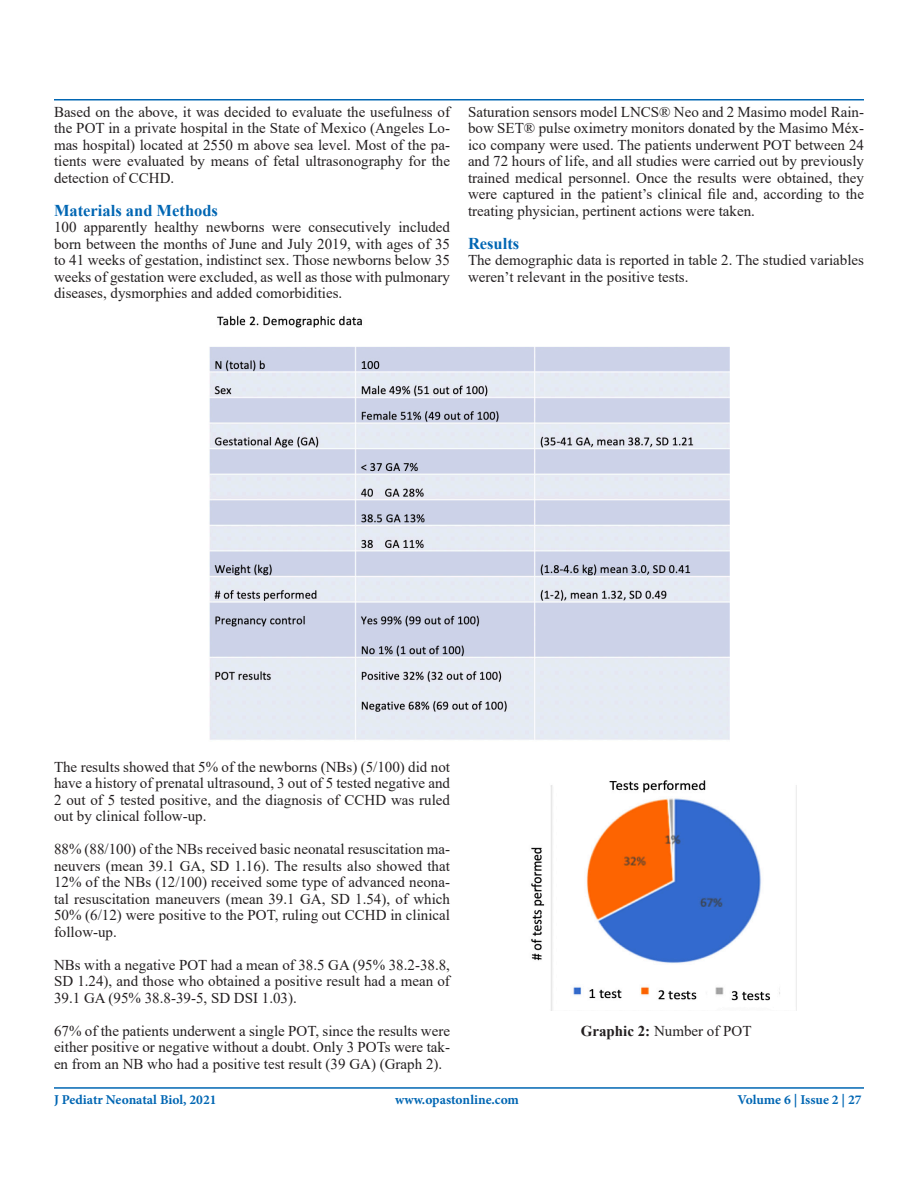
<style>
.page{position:relative;width:918px;height:1188px;background:#fff}
.page>*{position:absolute;margin:0;border:0;box-sizing:border-box;transform-origin:0 0}
.t1{font:700 16.5px "Times New Roman";color:#0166b3}
.t2{font:15px/16.5px "Times New Roman";color:#231f20;text-align:justify}
.t3{font:700 13.5px "Minion Pro";color:#0166b3}
.s1{font-weight:700}
</style>
<div class="page">
<hr style="left:54px;top:99px;width:810px;height:1px;background:#0166b3">
<hr style="left:54px;top:1087px;width:810px;height:2px;background:#0166b3">
<img style="left:531px;top:780px;width:249px;height:231px">
<img style="left:209px;top:315px;width:521px;height:425px">
<p class="t2" style="left:54px;top:103px;width:398px">Based on the above, it was decided to evaluate the usefulness of the POT in a private hospital in the State of Mexico (Angeles Lo&shy;mas hospital) located at 2550 m above sea level. Most of the pa&shy;tients were evaluated by means of fetal ultrasonography for the detection of CCHD.</p>
<p class="t1" style="left:54px;top:198px;width:166px">Materials and Methods</p>
<p class="t2" style="left:54px;top:218px;width:398px">100 apparently healthy newborns were consecutively included born between the months of June and July 2019, with ages of 35 to 41 weeks of gestation, indistinct sex. Those newborns below 35 weeks of gestation were excluded, as well as those with pulmonary diseases, dysmorphies and added comorbidities.</p>
<p class="t2" style="left:468px;top:103px;width:398px">Saturation sensors model LNCS® Neo and 2 Masimo model Rain&shy;bow SET® pulse oximetry monitors donated by the Masimo Méx&shy;ico company were used. The patients underwent POT between 24 and 72 hours of life, and all studies were carried out by previously trained medical personnel. Once the results were obtained, they were captured in the patient’s clinical file and, according to the treating physician, pertinent actions were taken.</p>
<p class="t1" style="left:468px;top:231px;width:53px">Results</p>
<p class="t2" style="left:468px;top:251px;width:398px">The demographic data is reported in table 2. The studied variables weren’t relevant in the positive tests.</p>
<p class="t2" style="left:54px;top:758px;width:398px">The results showed that 5% of the newborns (NBs) (5/100) did not have a history of prenatal ultrasound, 3 out of 5 tested negative and 2 out of 5 tested positive, and the diagnosis of CCHD was ruled out by clinical follow-up.</p>
<p class="t2" style="left:54px;top:840px;width:398px">88% (88/100) of the NBs received basic neonatal resuscitation ma&shy;neuvers (mean 39.1 GA, SD 1.16). The results also showed that 12% of the NBs (12/100) received some type of advanced neona&shy;tal resuscitation maneuvers (mean 39.1 GA, SD 1.54), of which 50% (6/12) were positive to the POT, ruling out CCHD in clinical follow-up.</p>
<p class="t2" style="left:54px;top:956px;width:398px">NBs with a negative POT had a mean of 38.5 GA (95% 38.2-38.8, SD 1.24), and those who obtained a positive result had a mean of 39.1 GA (95% 38.8-39-5, SD DSI 1.03).</p>
<p class="t2" style="left:54px;top:1022px;width:398px">67% of the patients underwent a single POT, since the results were either positive or negative without a doubt. Only 3 POTs were tak&shy;en from an NB who had a positive test result (39 GA) (Graph 2).</p>
<p class="t2" style="left:581px;top:1022px;width:172px"><span class="s1">Graphic 2:</span> Number of POT</p>
<p class="t3" style="left:54px;top:1090px;width:164px">J Pediatr Neonatal Biol, 2021</p>
<p class="t3" style="left:395px;top:1090px;width:126px">www.opastonline.com</p>
<p class="t3" style="left:737px;top:1091px;width:126px">Volume 6 | Issue 2 | 27</p>
</div>
